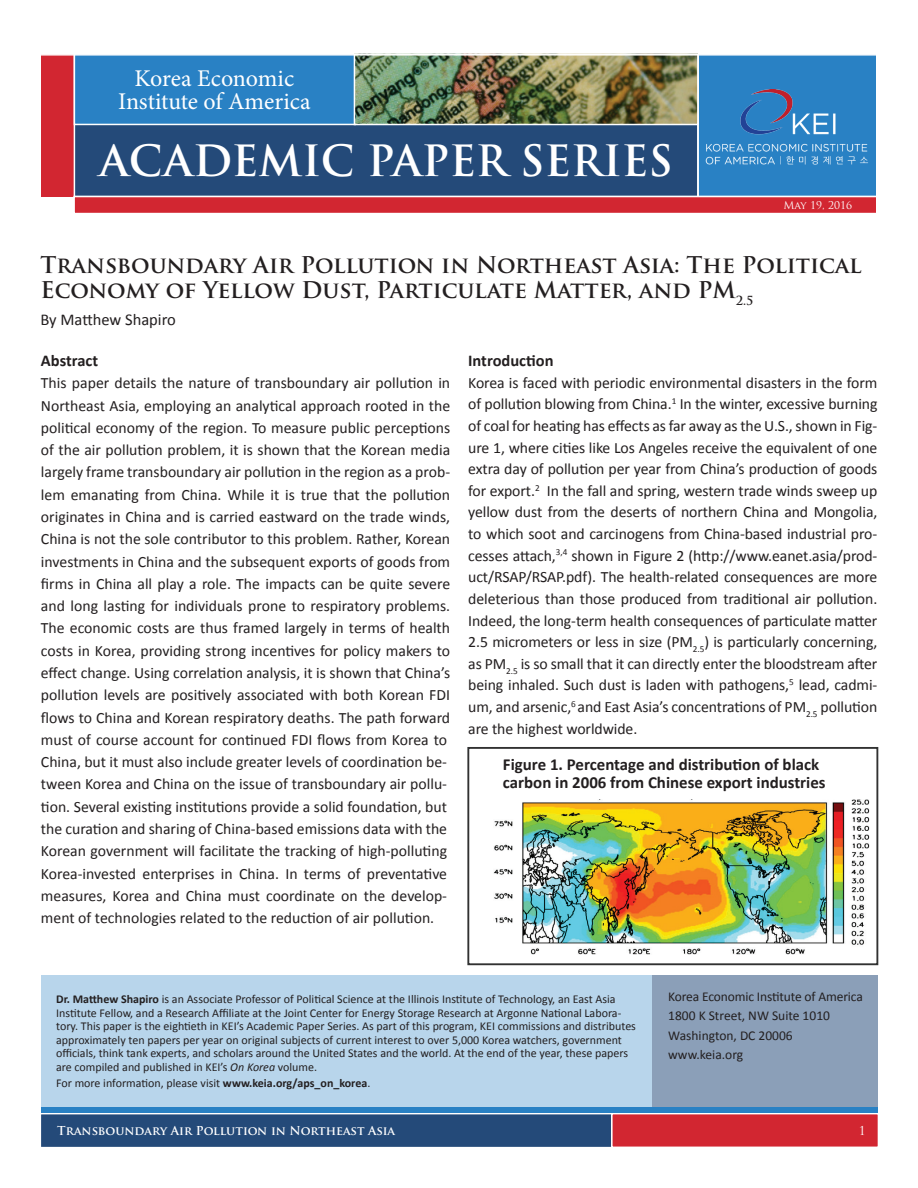
<style>
.page{position:relative;width:918px;height:1188px;background:#fff}
.page>*{position:absolute;margin:0;border:0;box-sizing:border-box;transform-origin:0 0}
.t1{font:700 42px "Trajan Pro";color:#fff}
.t2{font:24px/22.5px "Minion Pro";letter-spacing:-.005em;color:#fff;text-align:center}
.t3{font:700 22.5px/24.8px "Trajan Pro";color:#231f20}
.t4{font:700 16.8px/18.8px "Calibri";color:#231f20}
.t5{font:700 16.5px "Calibri";color:#231f20}
.t6{font:16.5px "Calibri";color:#231f20}
.t7{font:15.75px/22.4px "Calibri";color:#231f20}
.t8{font:13.5px/19.5px "Calibri";letter-spacing:-.01em;color:#231f20}
.t9{font:12px/13.5px "Calibri";color:#231f20}
.t10{font:700 12px "Trajan Pro";color:#fff}
.t11{font:12px "Trajan Pro";color:#fff}
.t12{font:10.5px "Trajan Pro";color:#fff}
.s1{font-weight:700}
.s2{font-style:italic}
</style>
<div class="page">
<div style="left:40px;top:1113px;width:573px;height:35px;background:#244a79;border:2px solid #fff"></div>
<div style="left:611px;top:1113px;width:268px;height:35px;background:#d22631;border:2px solid #fff"></div>
<div style="left:73px;top:53px;width:635px;height:144px;background:#244a79"></div>
<div style="left:697px;top:53px;width:181px;height:144px;background:#2981c4;border:2px solid #fff"></div>
<div style="left:41px;top:54px;width:33px;height:142px;background:#d22631"></div>
<hr style="left:74px;top:55px;width:1px;height:143px;background:#fff">
<hr style="left:697px;top:54px;width:2px;height:144px;background:#fff">
<div style="left:74px;top:53px;width:282px;height:72px;background:#2981c4;border:2px solid #fff"></div>
<div style="left:73px;top:196px;width:805px;height:18px;background:#d22631;border:2px solid #fff"></div>
<div style="left:41px;top:1107px;width:837px;height:6px;background:#2981c4"></div>
<img style="left:357px;top:56px;width:339px;height:66px">
<div style="left:354px;top:53px;width:345px;height:72px;border:2px solid #fff"></div>
<svg style="left:41px;top:53px;width:837px;height:3px;background:#dfe6e9"></svg>
<img style="left:705px;top:89px;width:163px;height:76px">
<div style="left:467px;top:747px;width:411px;height:218px;border:2px solid #313232"></div>
<img style="left:494px;top:800px;width:376px;height:154px">
<div style="left:41px;top:975px;width:611px;height:131px;background:#b8d5eb"></div>
<div style="left:652px;top:975px;width:226px;height:131px;background:#8b9fb8"></div>
<h2 class="t2" style="left:118px;top:68px;width:194px">Korea Economic<br>Institute of America</h2>
<h1 class="t1" style="left:99px;top:135px;width:575px">ACADEMIC PAPER SERIES</h1>
<p class="t12" style="left:783px;top:199px;width:70px">May 19, 2016</p>
<h3 class="t3" style="left:40px;top:253px;width:823px">Transboundary Air Pollution in Northeast Asia: The Political<br>Economy of Yellow Dust, Particulate Matter, and PM<sub>2.5</sub></h3>
<p class="t6" style="left:40px;top:309px;width:137px">By Matthew Shapiro</p>
<p class="t5" style="left:41px;top:350px;width:59px">Abstract</p>
<p class="t7" style="left:41px;top:371px;width:411px">This paper details the nature of transboundary air pollution in Northeast Asia, employing an analytical approach rooted in the political economy of the region. To measure public perceptions of the air pollution problem, it is shown that the Korean media largely frame transboundary air pollution in the region as a prob&shy;lem emanating from China. While it is true that the pollution originates in China and is carried eastward on the trade winds, China is not the sole contributor to this problem. Rather, Korean investments in China and the subsequent exports of goods from firms in China all play a role. The impacts can be quite severe and long lasting for individuals prone to respiratory problems.<br>The economic costs are thus framed largely in terms of health costs in Korea, providing strong incentives for policy makers to effect change. Using correlation analysis, it is shown that China’s pollution levels are positively associated with both Korean FDI flows to China and Korean respiratory deaths. The path forward must of course account for continued FDI flows from Korea to China, but it must also include greater levels of coordination be&shy;tween Korea and China on the issue of transboundary air pollu&shy;tion. Several existing institutions provide a solid foundation, but the curation and sharing of China-based emissions data with the Korean government will facilitate the tracking of high-polluting Korea-invested enterprises in China. In terms of preventative measures, Korea and China must coordinate on the develop&shy;ment of technologies related to the reduction of air pollution.</p>
<p class="t5" style="left:468px;top:350px;width:87px">Introduction</p>
<p class="t7" style="left:468px;top:371px;width:411px;line-height:21.6px;text-align:justify">Korea is faced with periodic environmental disasters in the form of pollution blowing from China.<sup>1</sup> In the winter, excessive burning of coal for heating has effects as far away as the U.S., shown in Fig&shy;ure 1, where cities like Los Angeles receive the equivalent of one extra day of pollution per year from China’s production of goods for export.<sup>2</sup> In the fall and spring, western trade winds sweep up yellow dust from the deserts of northern China and Mongolia, to which soot and carcinogens from China-based industrial pro&shy;cesses attach,<sup>3,4</sup> shown in Figure 2 (http://www.eanet.asia/prod&shy;uct/RSAP/RSAP.pdf). The health-related consequences are more deleterious than those produced from traditional air pollution.<br>Indeed, the long-term health consequences of particulate matter 2.5 micrometers or less in size (PM<sub>2.5</sub>) is particularly concerning, as PM<sub>2.5</sub> is so small that it can directly enter the bloodstream after being inhaled. Such dust is laden with pathogens,<sup>5</sup> lead, cadmi&shy;um, and arsenic,<sup>6</sup> and East Asia’s concentrations of PM<sub>2.5</sub> pollution are the highest worldwide.</p>
<p class="t4" style="left:503px;top:754px;width:324px">Figure 1. Percentage and distribution of black carbon in 2006 from Chinese export industries</p>
<p class="t9" style="left:56px;top:992px;width:581px"><span class="s1">Dr. Matthew Shapiro</span> is an Associate Professor of Political Science at the Illinois Institute of Technology, an East Asia Institute Fellow, and a Research Affiliate at the Joint Center for Energy Storage Research at Argonne National Labora&shy;tory. This paper is the eightieth in KEI’s Academic Paper Series. As part of this program, KEI commissions and distributes approximately ten papers per year on original subjects of current interest to over 5,000 Korea watchers, government officials, think tank experts, and scholars around the United States and the world. At the end of the year, these papers are compiled and published in KEI’s <span class="s2">On Korea</span> volume.</p>
<p class="t9" style="left:56px;top:1076px;width:316px">For more information, please visit <span class="s1">www.keia.org/aps_on_korea</span>.</p>
<p class="t8" style="left:668px;top:986px;width:196px">Korea Economic Institute of America<br>1800 K Street, NW Suite 1010<br>Washington, DC 20006 www.keia.org</p>
<p class="t10" style="left:57px;top:1123px;width:339px">Transboundary Air Pollution in Northeast Asia</p>
<p class="t11" style="left:859px;top:1123px;width:8px">1</p>
</div>
